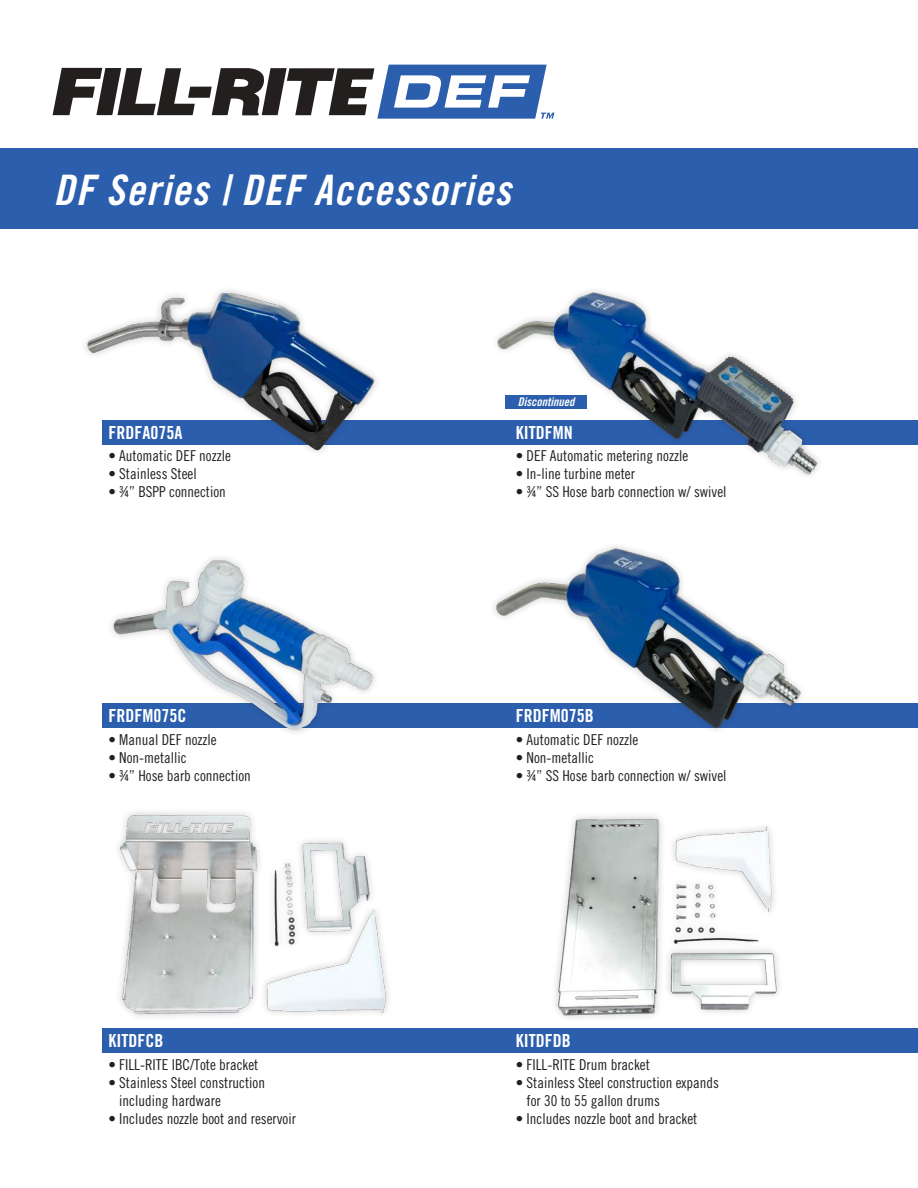
<style>
.page{position:relative;width:918px;height:1188px;background:#fff}
.page>*{position:absolute;margin:0;border:0;box-sizing:border-box;transform-origin:0 0}
.t1{font:42px "Trade Gothic LT Bold Cond Twenty Obl";letter-spacing:.03em;color:#fff}
.t2{font:18px "Trade Gothic LT Bold Cond Twenty";color:#fff}
.t3{font:15px/18px "Trade Gothic LT Cond Eighteen";color:#241f1f}
.t4{font:12px "Trade Gothic LT Bold Cond Twenty Obl";color:#fff}
</style>
<div class="page">
<div style="left:102px;top:420px;width:816px;height:25px;background:#2b5ead"></div>
<img style="left:85px;top:290px;width:292px;height:162px">
<img style="left:118px;top:812px;width:271px;height:205px">
<img style="left:555px;top:815px;width:224px;height:203px">
<div style="left:102px;top:703px;width:816px;height:25px;background:#2b5ead"></div>
<img style="left:111px;top:557px;width:264px;height:176px">
<div style="left:102px;top:1028px;width:816px;height:25px;background:#2b5ead"></div>
<img style="left:494px;top:546px;width:308px;height:184px">
<img style="left:496px;top:290px;width:323px;height:186px">
<svg style="left:53px;top:65px;width:501px;height:54px"></svg>
<div style="left:0;top:148px;width:918px;height:82px;background:#2b5ead"></div>
<div style="left:505px;top:395px;width:82px;height:14px;background:#2b5ead"></div>
<h1 class="t1" style="left:54px;top:165px;width:459px">DF Series | DEF Accessories</h1>
<p class="t2" style="left:108px;top:421px;width:75px">FRDFA075A</p>
<p class="t3" style="left:108px;top:447px;width:124px">• Automatic DEF nozzle</p>
<p class="t3" style="left:108px;top:465px;width:90px">• Stainless Steel</p>
<p class="t3" style="left:108px;top:483px;width:119px">• ¾” BSPP connection</p>
<p class="t2" style="left:108px;top:705px;width:79px">FRDFM075C</p>
<p class="t3" style="left:108px;top:730px;width:110px">• Manual DEF nozzle</p>
<p class="t3" style="left:108px;top:748px;width:80px">• Non-metallic</p>
<p class="t3" style="left:108px;top:766px;width:144px">• ¾” Hose barb connection</p>
<p class="t2" style="left:108px;top:1030px;width:56px">KITDFCB</p>
<p class="t3" style="left:108px;top:1055px;width:151px">• FILL-RITE IBC/Tote bracket</p>
<p class="t3" style="left:119px;top:1073px;width:147px;text-indent:-11px">• Stainless Steel construction including hardware</p>
<p class="t3" style="left:108px;top:1109px;width:189px">• Includes nozzle boot and reservoir</p>
<p class="t4" style="left:518px;top:395px;width:58px">Discontinued</p>
<p class="t2" style="left:516px;top:421px;width:58px">KITDFMN</p>
<p class="t3" style="left:516px;top:447px;width:174px">• DEF Automatic metering nozzle</p>
<p class="t3" style="left:516px;top:465px;width:121px">• In-line turbine meter</p>
<p class="t3" style="left:516px;top:483px;width:212px">• ¾” SS Hose barb connection w/ swivel</p>
<p class="t2" style="left:516px;top:705px;width:79px">FRDFM075B</p>
<p class="t3" style="left:516px;top:730px;width:124px">• Automatic DEF nozzle</p>
<p class="t3" style="left:516px;top:748px;width:80px">• Non-metallic</p>
<p class="t3" style="left:516px;top:766px;width:212px">• ¾” SS Hose barb connection w/ swivel</p>
<p class="t2" style="left:516px;top:1030px;width:56px">KITDFDB</p>
<p class="t3" style="left:516px;top:1055px;width:136px">• FILL-RITE Drum bracket</p>
<p class="t3" style="left:527px;top:1073px;width:194px;text-indent:-11px">• Stainless Steel construction expands for 30 to 55 gallon drums</p>
<p class="t3" style="left:516px;top:1109px;width:183px">• Includes nozzle boot and bracket</p>
</div>
